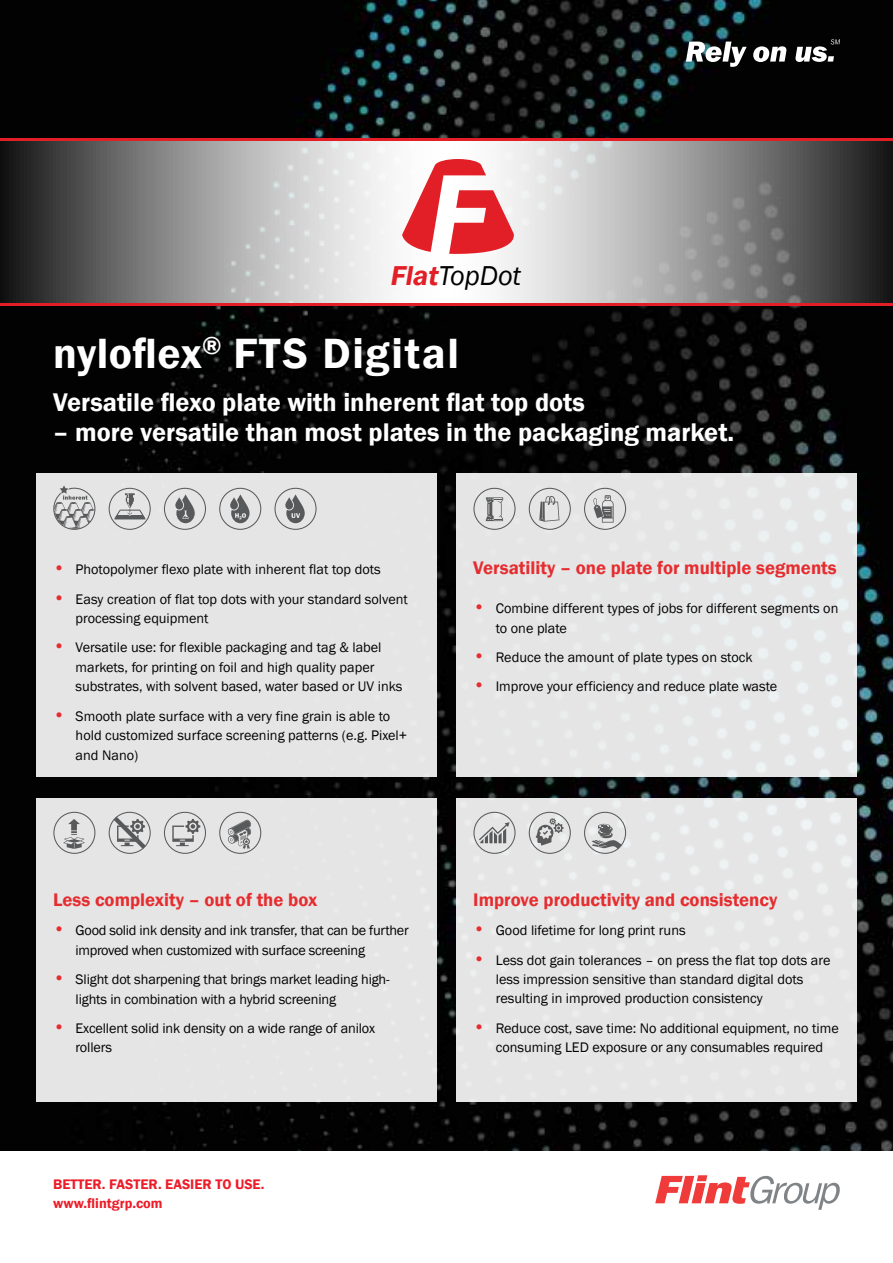
<style>
.page{position:relative;width:893px;height:1263px;background:#fff}
.page>*{position:absolute;margin:0;border:0;box-sizing:border-box;transform-origin:0 0}
.t1{font:600 43.5px "Franklin Gothic";letter-spacing:.04em;color:#fff}
.t2{font:italic 28.05px "Franklin Gothic";color:#000}
.t3{font:600 26.25px "Franklin Gothic";color:#fff}
.t4{font:600 18.75px "Franklin Gothic";color:#e52d30}
.t5{font:14.25px/19.5px "Franklin Gothic";color:#000}
.t6{font:14.25px/19.5px "Franklin Gothic";letter-spacing:-.02em;color:#000}
.t7{font:600 14.25px "Franklin Gothic";color:#ed1c29}
.s1{font-weight:600;color:#e21f26}
.s2{font-size:18px;color:#e52d30}
</style>
<div class="page">
<svg style="left:655px;top:1175px;width:185px;height:35px"></svg>
<img style="left:0;top:0;width:893px;height:1150px">
<svg style="left:0;top:140px;width:893px;height:164px;background:#999696"></svg>
<svg style="left:402px;top:159px;width:116px;height:95px"></svg>
<hr style="left:0;top:304px;width:893px;height:2px;background:#e41e26">
<hr style="left:0;top:138px;width:893px;height:2px;background:#e41e26">
<svg style="left:686px;top:39px;width:154px;height:39px"></svg>
<div style="left:36px;top:798px;width:401px;height:303px;background:#e5e5e5"></div>
<div style="left:36px;top:473px;width:401px;height:304px;background:#e5e5e5"></div>
<div style="left:456px;top:473px;width:401px;height:304px;background:#e5e5e5"></div>
<div style="left:456px;top:798px;width:401px;height:303px;background:#e5e5e5"></div>
<svg style="left:53px;top:485px;width:43px;height:45px"></svg>
<svg style="left:584px;top:487px;width:42px;height:43px"></svg>
<svg style="left:108px;top:487px;width:43px;height:43px"></svg>
<svg style="left:164px;top:487px;width:42px;height:43px"></svg>
<svg style="left:473px;top:487px;width:43px;height:43px"></svg>
<svg style="left:528px;top:487px;width:43px;height:43px"></svg>
<svg style="left:584px;top:811px;width:42px;height:43px"></svg>
<svg style="left:53px;top:811px;width:43px;height:43px"></svg>
<svg style="left:473px;top:811px;width:43px;height:43px"></svg>
<svg style="left:528px;top:811px;width:43px;height:43px"></svg>
<svg style="left:164px;top:811px;width:42px;height:43px"></svg>
<svg style="left:108px;top:811px;width:43px;height:43px"></svg>
<svg style="left:219px;top:811px;width:42px;height:43px"></svg>
<svg style="left:219px;top:487px;width:42px;height:43px"></svg>
<svg style="left:274px;top:487px;width:43px;height:43px"></svg>
<h2 class="t2" style="left:391px;top:258px;width:132px"><span class="s1">Flat</span>TopDot</h2>
<h1 class="t1" style="left:53px;top:327px;width:407px">nyloflex<sup>®</sup> FTS Digital</h1>
<h3 class="t3" style="left:53px;top:386px;width:533px">Versatile flexo plate with inherent flat top dots</h3>
<h3 class="t3" style="left:53px;top:416px;width:683px">– more versatile than most plates in the packaging market.</h3>
<p class="t5" style="left:53px;top:560px;width:329px"><span class="s2">•</span> Photopolymer flexo plate with inherent flat top dots</p>
<p class="t5" style="left:76px;top:589px;width:334px;text-indent:-23px"><span class="s2">•</span> Easy creation of flat top dots with your standard solvent processing equipment</p>
<p class="t5" style="left:76px;top:638px;width:328px;text-indent:-23px"><span class="s2">•</span> Versatile use: for flexible packaging and tag &amp; label markets, for printing on foil and high quality paper substrates, with solvent based, water based or UV inks</p>
<p class="t5" style="left:76px;top:706px;width:333px;text-indent:-23px"><span class="s2">•</span> Smooth plate surface with a very fine grain is able to hold customized surface screening patterns (e.g. Pixel+ and Nano)</p>
<h3 class="t4" style="left:53px;top:888px;width:266px">Less complexity – out of the box</h3>
<p class="t6" style="left:76px;top:921px;width:335px;text-indent:-23px"><span class="s2">•</span> Good solid ink density and ink transfer, that can be further improved when customized with surface screening</p>
<p class="t5" style="left:76px;top:970px;width:316px;text-indent:-23px"><span class="s2">•</span> Slight dot sharpening that brings market leading high&shy;lights in combination with a hybrid screening</p>
<p class="t5" style="left:76px;top:1018px;width:301px;text-indent:-23px"><span class="s2">•</span> Excellent solid ink density on a wide range of anilox rollers</p>
<p class="t7" style="left:53px;top:1175px;width:213px">BETTER. FASTER. EASIER TO USE.</p>
<p class="t7" style="left:53px;top:1195px;width:111px">www.flintgrp.com</p>
<h3 class="t4" style="left:473px;top:557px;width:365px">Versatility – one plate for multiple segments</h3>
<p class="t5" style="left:496px;top:599px;width:344px;text-indent:-23px"><span class="s2">•</span> Combine different types of jobs for different segments on to one plate</p>
<p class="t5" style="left:473px;top:648px;width:281px"><span class="s2">•</span> Reduce the amount of plate types on stock</p>
<p class="t5" style="left:473px;top:677px;width:306px"><span class="s2">•</span> Improve your efficiency and reduce plate waste</p>
<h3 class="t4" style="left:473px;top:888px;width:306px">Improve productivity and consistency</h3>
<p class="t5" style="left:473px;top:921px;width:214px"><span class="s2">•</span> Good lifetime for long print runs</p>
<p class="t5" style="left:496px;top:950px;width:336px;text-indent:-23px"><span class="s2">•</span> Less dot gain tolerances – on press the flat top dots are less impression sensitive than standard digital dots resulting in improved production consistency</p>
<p class="t5" style="left:473px;top:1018px;width:367px;text-align:center"><span class="s2">•</span> Reduce cost, save time: No additional equipment, no time consuming LED exposure or any consumables required</p>
</div>
